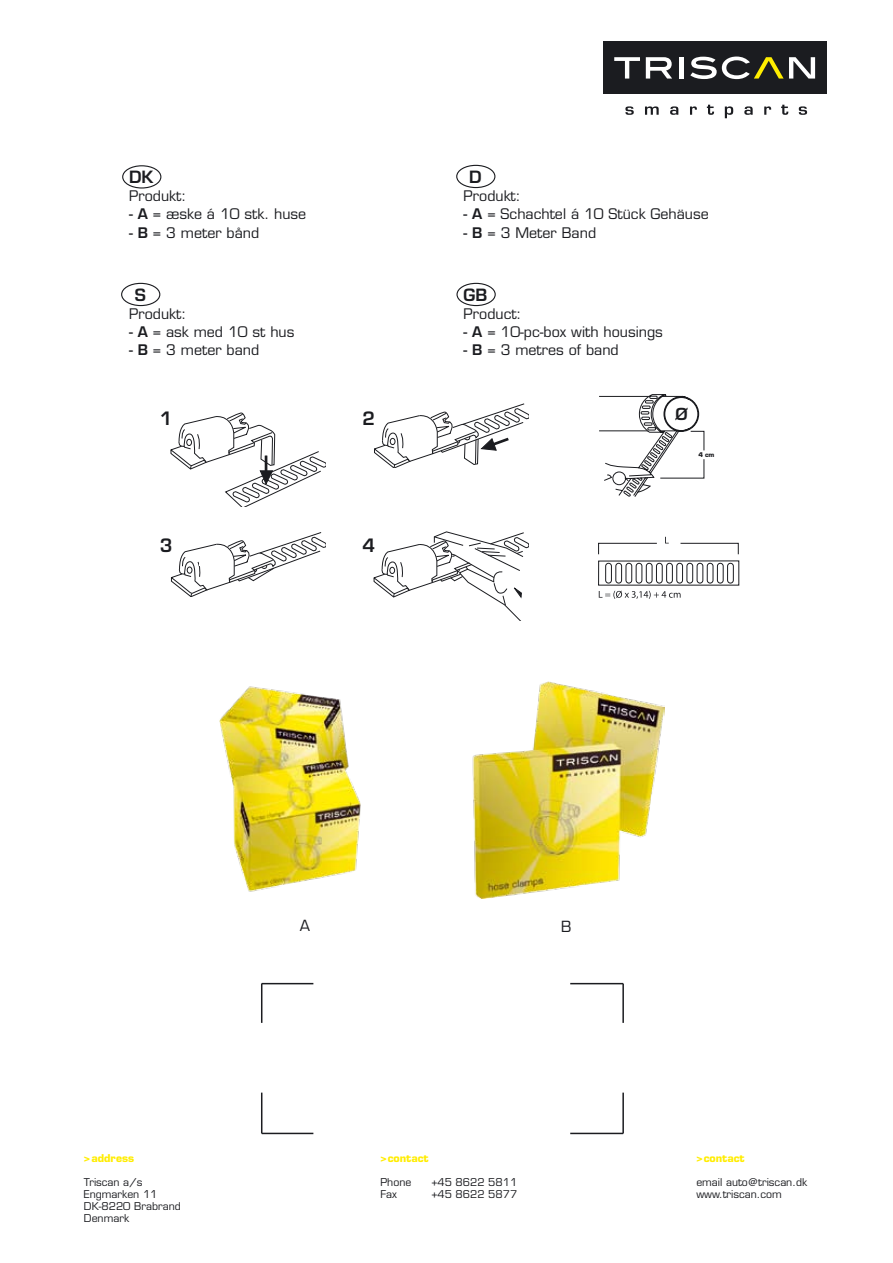
<style>
.page{position:relative;width:893px;height:1263px;background:#fff}
.page>*{position:absolute;margin:0;border:0;box-sizing:border-box;transform-origin:0 0}
.t1{font:600 18px "Eurostile LT Std";color:#1b1c20}
.t2{font:600 16.5px "Eurostile LT Std";color:#1b1c20}
.t3{font:600 16.2px "Eurostile LT Std";color:#1b1c20}
.t4{font:15px "Eurostile LT Std";color:#1b1c20}
.t5{font:14.25px "Eurostile LT Std";color:#1b1c20}
.t6{font:10.5px/12px "Eurostile LT Std";color:#1b1c20}
.t7{font:700 10.5px "Eurostile LT Std";color:#ffed00}
.t8{font:700 6.3px "Eurostile LT Std";color:#1b1c20}
.s1{font-weight:600}
</style>
<div class="page">
<svg style="left:599px;top:394px;width:105px;height:103px"></svg>
<svg style="left:598px;top:537px;width:142px;height:62px"></svg>
<svg style="left:170px;top:412px;width:155px;height:95px"></svg>
<svg style="left:374px;top:403px;width:155px;height:64px"></svg>
<svg style="left:171px;top:532px;width:155px;height:64px"></svg>
<svg style="left:373px;top:531px;width:155px;height:90px"></svg>
<hr style="left:261px;top:983px;width:1px;height:40px;background:#1b1c20">
<hr style="left:262px;top:983px;width:51px;height:1px;background:#1b1c20">
<hr style="left:262px;top:1133px;width:51px;height:1px;background:#1b1c20">
<hr style="left:261px;top:1092px;width:1px;height:41px;background:#1b1c20">
<hr style="left:570px;top:983px;width:53px;height:1px;background:#1b1c20">
<hr style="left:622px;top:984px;width:2px;height:39px;background:#1b1c20">
<hr style="left:570px;top:1133px;width:53px;height:1px;background:#1b1c20">
<hr style="left:622px;top:1092px;width:2px;height:41px;background:#1b1c20">
<div style="left:122px;top:165px;width:39px;height:24px;border:1px solid #1b1c20;border-radius:50%"></div>
<div style="left:121px;top:283px;width:39px;height:23px;border:1px solid #1b1c20;border-radius:50%"></div>
<div style="left:456px;top:165px;width:39px;height:23px;border:1px solid #1b1c20;border-radius:50%"></div>
<div style="left:456px;top:283px;width:40px;height:23px;border:1px solid #1b1c20;border-radius:50%"></div>
<img style="left:219px;top:681px;width:445px;height:217px">
<div style="left:603px;top:41px;width:224px;height:53px;background:#1b1c20"></div>
<svg style="left:614px;top:57px;width:26px;height:22px"></svg>
<svg style="left:646px;top:57px;width:26px;height:22px"></svg>
<div style="left:679px;top:57px;width:5px;height:22px;background:#fff"></div>
<svg style="left:690px;top:57px;width:125px;height:22px"></svg>
<svg style="left:625px;top:106px;width:9px;height:9px"></svg>
<svg style="left:645px;top:106px;width:14px;height:9px"></svg>
<svg style="left:670px;top:106px;width:8px;height:9px"></svg>
<svg style="left:690px;top:106px;width:7px;height:9px"></svg>
<svg style="left:707px;top:105px;width:7px;height:10px"></svg>
<svg style="left:725px;top:106px;width:8px;height:12px"></svg>
<svg style="left:744px;top:106px;width:9px;height:9px"></svg>
<svg style="left:764px;top:106px;width:7px;height:9px"></svg>
<svg style="left:781px;top:105px;width:7px;height:10px"></svg>
<svg style="left:799px;top:106px;width:8px;height:9px"></svg>
<p class="t2" style="left:129px;top:167px;width:26px">DK</p>
<p class="t5" style="left:129px;top:188px;width:59px">Produkt:</p>
<p class="t5" style="left:129px;top:206px;width:179px"><span class="s1">- A</span> = æske á 10 stk. huse</p>
<p class="t5" style="left:129px;top:224px;width:132px"><span class="s1">- B</span> = 3 meter bånd</p>
<p class="t2" style="left:135px;top:284px;width:13px">S</p>
<p class="t5" style="left:129px;top:305px;width:59px">Produkt:</p>
<p class="t5" style="left:129px;top:323px;width:167px"><span class="s1">- A</span> = ask med 10 st hus</p>
<p class="t5" style="left:129px;top:341px;width:132px"><span class="s1">- B</span> = 3 meter band</p>
<p class="t1" style="left:160px;top:407px;width:14px">1</p>
<p class="t1" style="left:362px;top:407px;width:14px">2</p>
<p class="t1" style="left:160px;top:534px;width:14px">3</p>
<p class="t1" style="left:362px;top:534px;width:14px">4</p>
<p class="t2" style="left:469px;top:167px;width:14px">D</p>
<p class="t5" style="left:463px;top:188px;width:59px">Produkt:</p>
<p class="t5" style="left:463px;top:206px;width:247px"><span class="s1">- A</span> = Schachtel á 10 Stück Gehäuse</p>
<p class="t5" style="left:463px;top:224px;width:134px"><span class="s1">- B</span> = 3 Meter Band</p>
<p class="t2" style="left:463px;top:284px;width:25px">GB</p>
<p class="t5" style="left:463px;top:305px;width:60px">Product:</p>
<p class="t5" style="left:463px;top:323px;width:201px"><span class="s1">- A</span> = 10-pc-box with housings</p>
<p class="t5" style="left:463px;top:341px;width:157px"><span class="s1">- B</span> = 3 metres of band</p>
<p class="t3" style="left:676px;top:404px;width:14px">Ø</p>
<p class="t8" style="left:698px;top:451px;width:18px">4 cm</p>
<p class="t7" style="left:84px;top:1151px;width:52px">&gt;address</p>
<p class="t6" style="left:84px;top:1176px;width:98px">Triscan a/s<br>Engmarken 11<br>DK-8220 Brabrand<br>Denmark</p>
<p class="t4" style="left:300px;top:917px;width:12px">A</p>
<p class="t4" style="left:561px;top:917px;width:12px">B</p>
<p class="t7" style="left:380px;top:1151px;width:50px">&gt;contact</p>
<p class="t6" style="left:380px;top:1176px;width:33px">Phone</p>
<p class="t6" style="left:431px;top:1176px;width:87px">+45 8622 5811</p>
<p class="t6" style="left:380px;top:1188px;width:18px">Fax</p>
<p class="t6" style="left:431px;top:1188px;width:87px">+45 8622 5877</p>
<p class="t7" style="left:696px;top:1151px;width:50px">&gt;contact</p>
<p class="t6" style="left:696px;top:1176px;width:112px">email auto@triscan.dk www.triscan.com</p>
</div>
